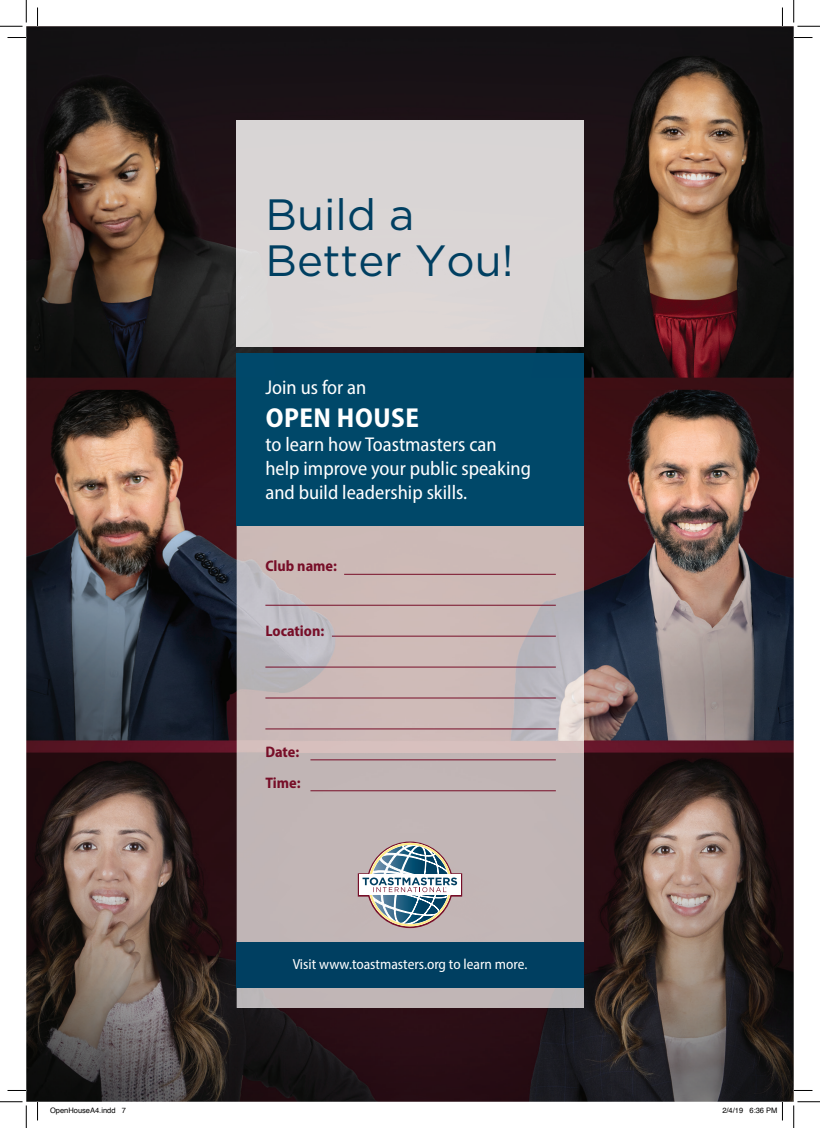
<style>
.page{position:relative;width:820px;height:1128px;background:#fff}
.page>*{position:absolute;margin:0;border:0;box-sizing:border-box;transform-origin:0 0}
.t1{font:43.75px/46.2px "Gotham";color:#003f61}
.t2{font:700 semi-condensed 27.5px "Myriad Pro";letter-spacing:.02em;color:#fff}
.t3{font:semi-condensed 20px/24px "Myriad Pro";color:#fff}
.t4{font:700 semi-condensed 15.25px/31.5px "Myriad Pro";color:#770e28}
.t5{font:semi-condensed 14.62px "Myriad Pro";color:#fff}
.t6{font:7.5px "Helvetica";color:#000}
</style>
<div class="page">
<img style="left:26px;top:26px;width:767px;height:1075px">
<img style="left:237px;top:525px;width:42px;height:482px">
<img style="left:279px;top:525px;width:304px;height:482px">
<div style="left:236px;top:941px;width:347px;height:46px;background:#003f61"></div>
<div style="left:237px;top:353px;width:346px;height:172px;background:#004869"></div>
<div style="left:237px;top:120px;width:346px;height:226px;background:#dad5d5"></div>
<hr style="left:344px;top:574px;width:211px;height:1px;background:#770e28">
<hr style="left:332px;top:636px;width:223px;height:1px;background:#770e28">
<hr style="left:265px;top:666px;width:290px;height:1px;background:#770e28">
<hr style="left:265px;top:697px;width:290px;height:1px;background:#770e28">
<hr style="left:265px;top:728px;width:290px;height:1px;background:#770e28">
<hr style="left:265px;top:605px;width:290px;height:1px;background:#770e28">
<hr style="left:310px;top:759px;width:245px;height:1px;background:#770e28">
<hr style="left:310px;top:790px;width:245px;height:1px;background:#770e28">
<svg style="left:357px;top:838px;width:105px;height:94px"></svg>
<svg style="left:8px;top:37px;width:18px;height:1px"></svg>
<svg style="left:793px;top:37px;width:19px;height:1px"></svg>
<svg style="left:8px;top:1090px;width:18px;height:1px"></svg>
<svg style="left:793px;top:1089px;width:19px;height:2px"></svg>
<svg style="left:37px;top:8px;width:1px;height:18px"></svg>
<svg style="left:37px;top:1101px;width:1px;height:19px"></svg>
<svg style="left:781px;top:8px;width:1px;height:18px"></svg>
<svg style="left:0;top:0;width:27px;height:27px"></svg>
<svg style="left:0;top:1101px;width:27px;height:26px"></svg>
<svg style="left:793px;top:0;width:26px;height:27px"></svg>
<svg style="left:793px;top:1101px;width:26px;height:26px"></svg>
<svg style="left:721px;top:1101px;width:61px;height:19px"></svg>
<h1 class="t1" style="left:265px;top:191px;width:249px">Build a<br>Better You!</h1>
<p class="t3" style="left:265px;top:374px;width:102px">Join us for an</p>
<h2 class="t2" style="left:265px;top:399px;width:155px">OPEN HOUSE</h2>
<p class="t3" style="left:265px;top:431px;width:267px">to learn how Toastmasters can help improve your public speaking and build leadership skills.</p>
<p class="t4" style="left:265px;top:550px;width:73px">Club name:</p>
<p class="t4" style="left:265px;top:615px;width:60px">Location:</p>
<p class="t4" style="left:265px;top:735px;width:37px">Date:<br>Time:</p>
<p class="t5" style="left:292px;top:954px;width:236px">Visit www.toastmasters.org to learn more.</p>
<p class="t6" style="left:50px;top:1104px;width:77px">OpenHouseA4.indd 7</p>
<p class="t6" style="left:722px;top:1104px;width:57px">2/4/19 6:36 PM</p>
</div>
